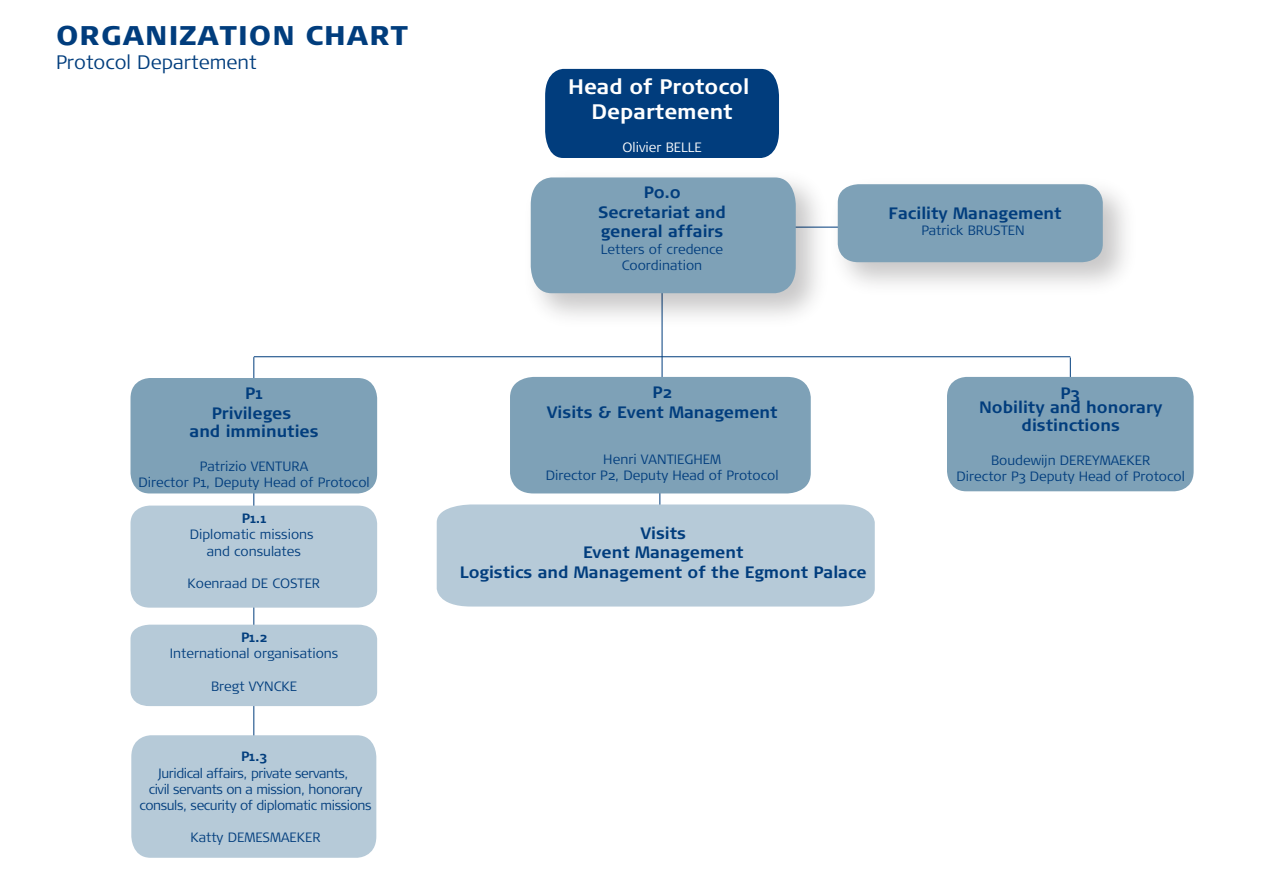
<style>
.page{position:relative;width:1263px;height:893px;background:#fff}
.page>*{position:absolute;margin:0;border:0;box-sizing:border-box;transform-origin:0 0}
.t1{font:900 27px "Signa OT";letter-spacing:.04em;color:#013d7d}
.t2{font:700 21px/25.2px "Signa OT";color:#fff;text-align:center}
.t3{font:300 19.5px "Signa OT";color:#013d7d}
.t4{font:700 16.5px/19.8px "Signa OT";color:#013d7d;text-align:center}
.t5{font:300 13.5px/16.2px "Signa OT";color:#013d7d;text-align:center}
.t6{font:300 13.5px/16.2px "Signa OT";letter-spacing:-.03em;color:#013d7d;text-align:center}
.t7{font:300 13.5px "Signa OT";color:#fff}
.t8{font:700 13.5px "Signa OT";color:#013d7d}
</style>
<div class="page">
<hr style="left:254px;top:357px;width:1px;height:455px;background:#013d7d">
<hr style="left:1070px;top:357px;width:1px;height:95px;background:#013d7d">
<div style="left:545px;top:69px;width:234px;height:89px;background:#013d7d"></div>
<div style="left:130px;top:378px;width:247px;height:115px;background:#7ea1b7;border-radius:20px"></div>
<div style="left:130px;top:506px;width:247px;height:102px;background:#b6cad8;border-radius:19px"></div>
<div style="left:130px;top:625px;width:247px;height:81px;background:#b6cad8"></div>
<div style="left:131px;top:735px;width:245px;height:123px;background:#b6cad8"></div>
<hr style="left:254px;top:356px;width:816px;height:1px;background:#013d7d">
<hr style="left:662px;top:182px;width:1px;height:174px;background:#013d7d">
<div style="left:947px;top:377px;width:246px;height:114px;background:#7ea1b7;border-radius:20px"></div>
<hr style="left:660px;top:413px;width:1px;height:138px;background:#013d7d">
<hr style="left:662px;top:356px;width:1px;height:107px;background:#013d7d">
<div style="left:510px;top:377px;width:301px;height:116px;background:#7ea1b7"></div>
<div style="left:437px;top:504px;width:438px;height:102px;background:#b6cad8"></div>
<img style="left:530px;top:183px;width:291px;height:153px">
<div style="left:531px;top:177px;width:265px;height:116px;background:#7ea1b7"></div>
<img style="left:821px;top:190px;width:305px;height:95px">
<div style="left:838px;top:184px;width:265px;height:78px;background:#7ea1b7"></div>
<h1 class="t1" style="left:56px;top:18px;width:353px">ORGANIZATION CHART</h1>
<h3 class="t3" style="left:56px;top:51px;width:202px">Protocol Departement</h3>
<p class="t4" style="left:212px;top:383px;width:81px">P1<br>Privileges</p>
<p class="t4" style="left:190px;top:421px;width:131px">and imminuties</p>
<p class="t5" style="left:138px;top:458px;width:233px">Patrizio VENTURA<br>Director P1, Deputy Head of Protocol</p>
<p class="t8" style="left:242px;top:511px;width:26px">P1.1</p>
<p class="t5" style="left:190px;top:527px;width:126px">Diplomatic missions and consulates</p>
<p class="t5" style="left:187px;top:575px;width:134px">Koenraad DE COSTER</p>
<p class="t8" style="left:241px;top:630px;width:28px">P1.2</p>
<p class="t5" style="left:170px;top:646px;width:170px">International organisations</p>
<p class="t5" style="left:211px;top:678px;width:87px">Bregt VYNCKE</p>
<p class="t8" style="left:241px;top:749px;width:28px">P1.3</p>
<p class="t6" style="left:139px;top:765px;width:234px">Juridical affairs, private servants,<br>civil servants on a mission, honorary consuls, security of diplomatic missions</p>
<p class="t5" style="left:190px;top:830px;width:132px">Katty DEMESMAEKER</p>
<h2 class="t2" style="left:568px;top:74px;width:183px">Head of Protocol<br>Departement</h2>
<p class="t7" style="left:622px;top:140px;width:81px">Olivier BELLE</p>
<p class="t4" style="left:598px;top:182px;width:129px">P0.0<br>Secretariat and general affairs</p>
<p class="t5" style="left:601px;top:241px;width:124px">Letters of credence<br>Coordination</p>
<p class="t4" style="left:888px;top:203px;width:175px">Facility Management</p>
<p class="t5" style="left:921px;top:222px;width:105px">Patrick BRUSTEN</p>
<p class="t4" style="left:547px;top:382px;width:232px;line-height:20.2px">P2<br>Visits &amp; Event Management</p>
<p class="t5" style="left:546px;top:451px;width:234px">Henri VANTIEGHEM<br>Director P2, Deputy Head of Protocol</p>
<p class="t4" style="left:460px;top:523px;width:408px">Visits<br>Event Management<br>Logistics and Management of the Egmont Palace</p>
<p class="t4" style="left:979px;top:386px;width:185px;line-height:14.1px">P3<br>Nobility and honorary</p>
<p class="t4" style="left:1021px;top:415px;width:100px">distinctions</p>
<p class="t5" style="left:956px;top:452px;width:230px">Boudewijn DEREYMAEKER<br>Director P3 Deputy Head of Protocol</p>
</div>
